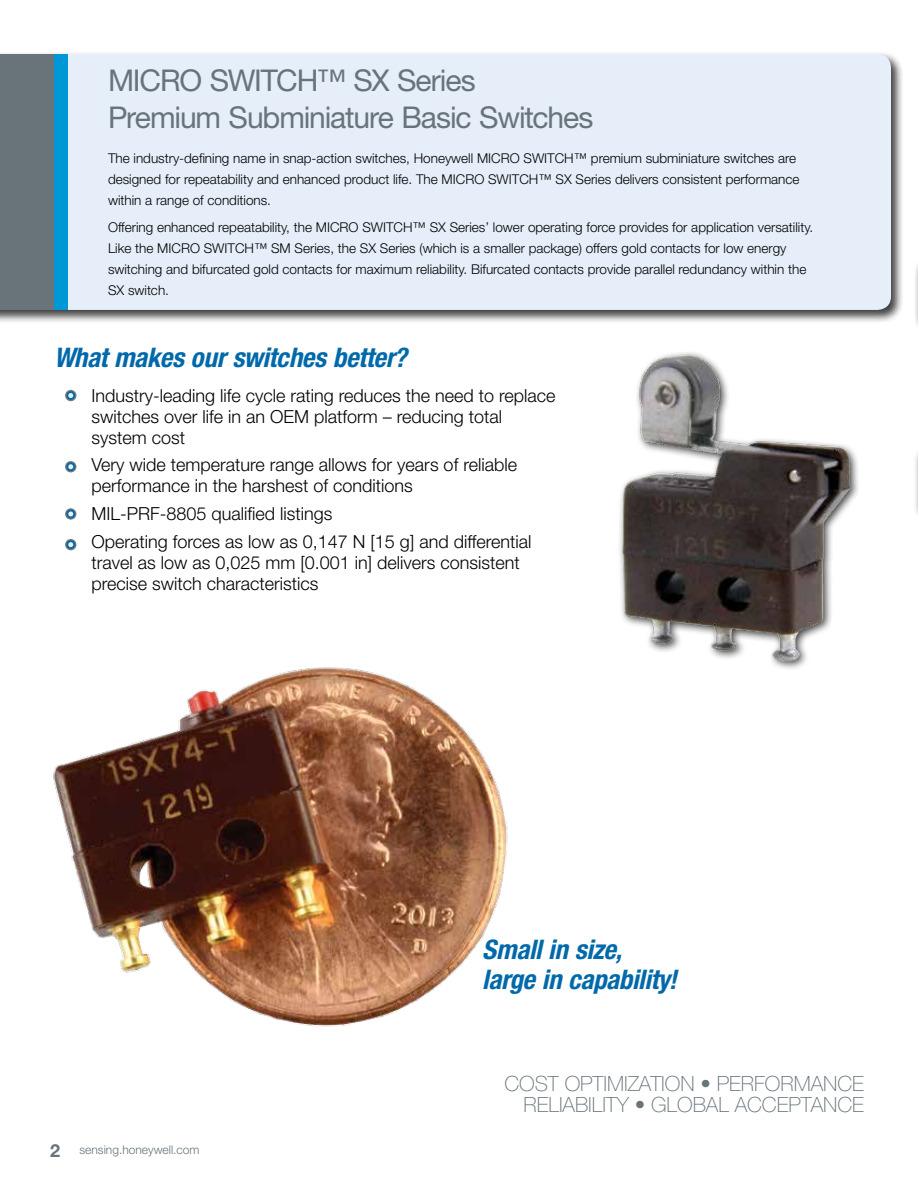
<style>
.page{position:relative;width:918px;height:1188px;background:#fff}
.page>*{position:absolute;margin:0;border:0;box-sizing:border-box;transform-origin:0 0}
.t1{font:30px/37.5px "Helvetica Neue LT Std";letter-spacing:-.035em;color:#68737a}
.t2{font:italic 700 condensed 27px/30px "Helvetica Neue LT Std";letter-spacing:-.01em;color:#0069aa}
.t3{font:100 21px/21px "Helvetica Neue LT Std";color:#68737a;text-align:right}
.t4{font:300 18px/21px "Helvetica Neue LT Std";color:#000}
.t5{font:300 13.5px/21px "Helvetica Neue LT Std";color:#000}
.t6{font:300 12px "Helvetica Neue LT Std";color:#68737a}
.s1{color:#0097d7}
.s2{font-weight:700;font-size:18px}
</style>
<div class="page">
<div style="left:913px;top:447px;width:5px;height:73px;background:#f5f5f5"></div>
<div style="left:913px;top:259px;width:5px;height:73px;background:#f4f4f4"></div>
<div style="left:0;top:51px;width:904px;height:272px;background:#000;opacity:.75"></div>
<div style="left:68px;top:54px;width:823px;height:256px;background:#e5eef9"></div>
<div style="left:8px;top:54px;width:60px;height:256px;background:#0097d7"></div>
<div style="left:0;top:54px;width:54px;height:256px;background:#68737a"></div>
<div style="left:65px;top:390px;width:11px;height:11px;background:#77787b;border-radius:50%"></div>
<svg style="left:66px;top:391px;width:9px;height:9px"></svg>
<svg style="left:68px;top:393px;width:5px;height:5px"></svg>
<svg style="left:65px;top:461px;width:11px;height:11px"></svg>
<svg style="left:66px;top:462px;width:9px;height:9px"></svg>
<svg style="left:68px;top:464px;width:5px;height:5px"></svg>
<svg style="left:65px;top:508px;width:11px;height:12px"></svg>
<svg style="left:66px;top:510px;width:9px;height:8px"></svg>
<svg style="left:68px;top:511px;width:5px;height:5px"></svg>
<svg style="left:65px;top:539px;width:11px;height:11px"></svg>
<svg style="left:66px;top:540px;width:9px;height:9px"></svg>
<svg style="left:68px;top:542px;width:5px;height:5px"></svg>
<img style="left:619px;top:352px;width:239px;height:317px">
<img style="left:53px;top:667px;width:455px;height:360px">
<h1 class="t1" style="left:108px;top:61px;width:487px">MICRO SWITCH™ SX Series<br>Premium Subminiature Basic Switches</h1>
<p class="t5" style="left:108px;top:147px;width:693px">The industry-defining name in snap-action switches, Honeywell MICRO SWITCH™ premium subminiature switches are designed for repeatability and enhanced product life. The MICRO SWITCH™ SX Series delivers consistent performance within a range of conditions.</p>
<p class="t5" style="left:108px;top:217px;width:707px">Offering enhanced repeatability, the MICRO SWITCH™ SX Series’ lower operating force provides for application versatility.<br>Like the MICRO SWITCH™ SM Series, the SX Series (which is a smaller package) offers gold contacts for low energy switching and bifurcated gold contacts for maximum reliability. Bifurcated contacts provide parallel redundancy within the SX switch.</p>
<h2 class="t2" style="left:54px;top:343px;width:354px">What makes our switches better?</h2>
<h3 class="t4" style="left:92px;top:384px;width:466px;text-indent:-26px"><span class="s1">•</span> Industry-leading life cycle rating reduces the need to replace switches over life in an OEM platform – reducing total system cost</h3>
<h3 class="t4" style="left:92px;top:454px;width:427px">Very wide temperature range allows for years of reliable performance in the harshest of conditions</h3>
<h3 class="t4" style="left:92px;top:499px;width:441px;line-height:27.8px">MIL-PRF-8805 qualified listings<br>Operating forces as low as 0,147 N [15 g] and differential</h3>
<h3 class="t4" style="left:92px;top:552px;width:430px">travel as low as 0,025 mm [0.001 in] delivers consistent precise switch characteristics</h3>
<h2 class="t2" style="left:482px;top:935px;width:196px">Small in size, large in capability!</h2>
<p class="t6" style="left:50px;top:1143px;width:151px"><span class="s2">2</span> sensing.honeywell.com</p>
<h3 class="t3" style="left:504px;top:1073px;width:361px">COST OPTIMIZATION • PERFORMANCE<br>RELIABILITY • GLOBAL ACCEPTANCE</h3>
</div>
